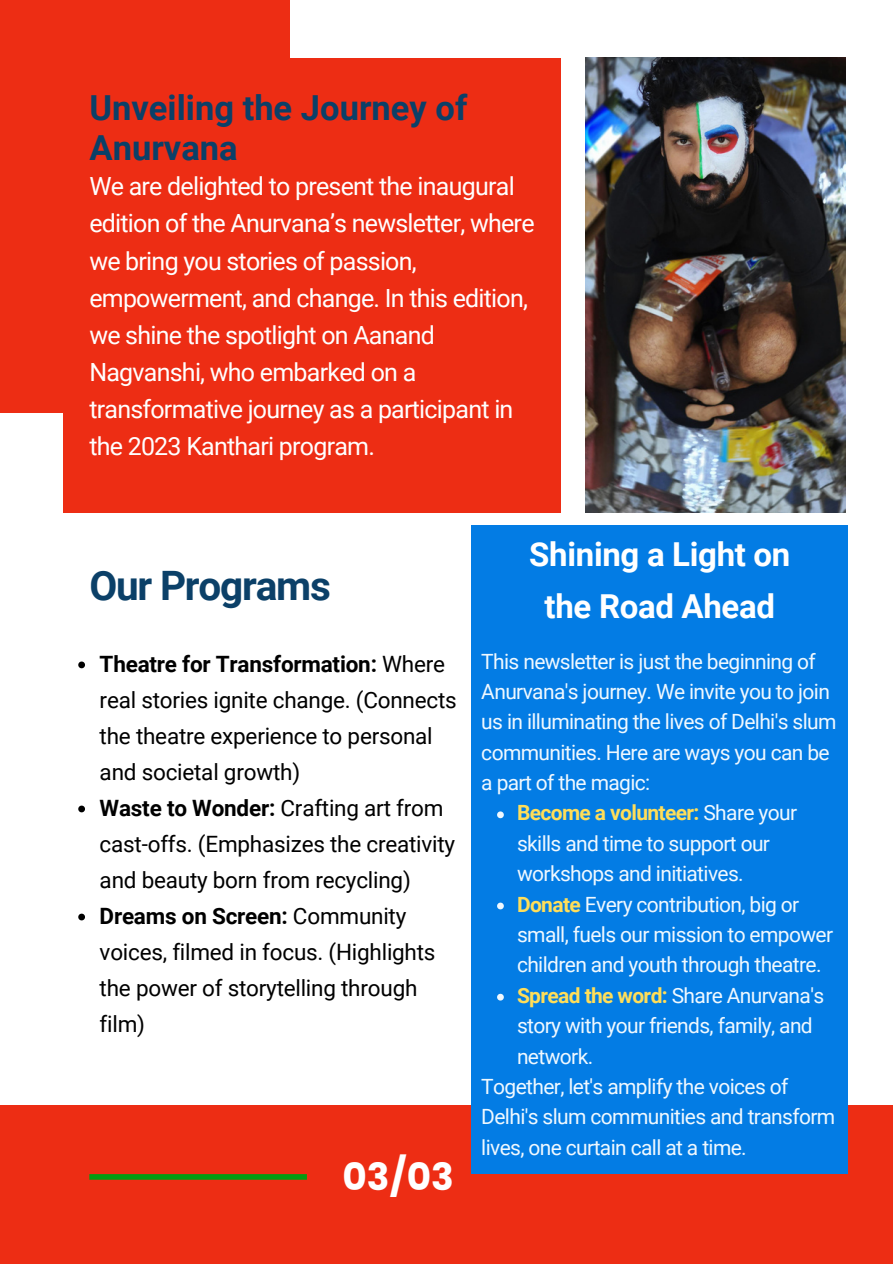
<style>
.page{position:relative;width:893px;height:1264px;background:#fff}
.page>*{position:absolute;margin:0;border:0;box-sizing:border-box;transform-origin:0 0}
.t1{font:700 40.5px "Roboto";letter-spacing:-.03em;color:#0b4068}
.t2{font:700 37.5px "Poppins";color:#fff}
.t3{font:700 34.5px "Roboto";color:#0b4068}
.t4{font:700 33px/51.8px "Roboto";letter-spacing:-.01em;color:#fff;text-align:center}
.t5{font:25.05px/37.2px "Roboto";letter-spacing:-.03em;color:#fff}
.t6{font:22.5px/36px "Roboto";letter-spacing:-.01em;color:#000}
.t7{font:21px/30.3px "Roboto";letter-spacing:-.03em;color:#eff8ff}
.s1{font-weight:700}
.s2{font-weight:700;color:#ffde59}
</style>
<div class="page">
<div style="left:63px;top:58px;width:497px;height:455px;background:#ed2d14"></div>
<div style="left:0;top:0;width:290px;height:413px;background:#ed2d14"></div>
<div style="left:0;top:1104px;width:892px;height:159px;background:#ed2d14"></div>
<div style="left:471px;top:526px;width:377px;height:648px;background:#037ce4"></div>
<div style="left:89px;top:1174px;width:218px;height:5px;background:#049c12"></div>
<img style="left:585px;top:58px;width:260px;height:454px">
<svg style="left:78px;top:661px;width:7px;height:7px"></svg>
<svg style="left:78px;top:805px;width:7px;height:7px"></svg>
<svg style="left:78px;top:913px;width:7px;height:7px"></svg>
<svg style="left:497px;top:811px;width:7px;height:7px"></svg>
<svg style="left:497px;top:902px;width:7px;height:7px"></svg>
<svg style="left:497px;top:993px;width:7px;height:7px"></svg>
<p class="t3" style="left:89px;top:88px;width:379px">Unveiling the Journey of</p>
<p class="t3" style="left:89px;top:128px;width:150px">Anurvana</p>
<p class="t5" style="left:89px;top:168px;width:446px">We are delighted to present the inaugural edition of the Anurvana’s newsletter, where we bring you stories of passion, empowerment, and change. In this edition, we shine the spotlight on Aanand Nagvanshi, who embarked on a transformative journey as a participant in the 2023 Kanthari program.</p>
<p class="t1" style="left:89px;top:562px;width:243px">Our Programs</p>
<p class="t6" style="left:100px;top:646px;width:358px"><span class="s1">Theatre for Transformation:</span> Where real stories ignite change. (Connects the theatre experience to personal and societal growth)</p>
<p class="t6" style="left:100px;top:790px;width:357px"><span class="s1">Waste to Wonder:</span> Crafting art from cast-offs. (Emphasizes the creativity and beauty born from recycling)</p>
<p class="t6" style="left:100px;top:898px;width:337px"><span class="s1">Dreams on Screen:</span> Community voices, filmed in focus. (Highlights the power of storytelling through film)</p>
<p class="t2" style="left:342px;top:1150px;width:113px">03/03</p>
<p class="t4" style="left:529px;top:528px;width:262px">Shining a Light on the Road Ahead</p>
<p class="t7" style="left:481px;top:646px;width:357px">This newsletter is just the beginning of Anurvana's journey. We invite you to join us in illuminating the lives of Delhi's slum communities. Here are ways you can be a part of the magic:</p>
<p class="t7" style="left:517px;top:798px;width:282px"><span class="s2">Become a volunteer:</span> Share your skills and time to support our workshops and initiatives.</p>
<p class="t7" style="left:517px;top:889px;width:317px"><span class="s2">Donate</span> Every contribution, big or small, fuels our mission to empower children and youth through theatre.</p>
<p class="t7" style="left:517px;top:980px;width:309px"><span class="s2">Spread the word:</span> Share Anurvana's story with your friends, family, and network.</p>
<p class="t7" style="left:481px;top:1071px;width:355px">Together, let's amplify the voices of<br>Delhi's slum communities and transform lives, one curtain call at a time.</p>
</div>
